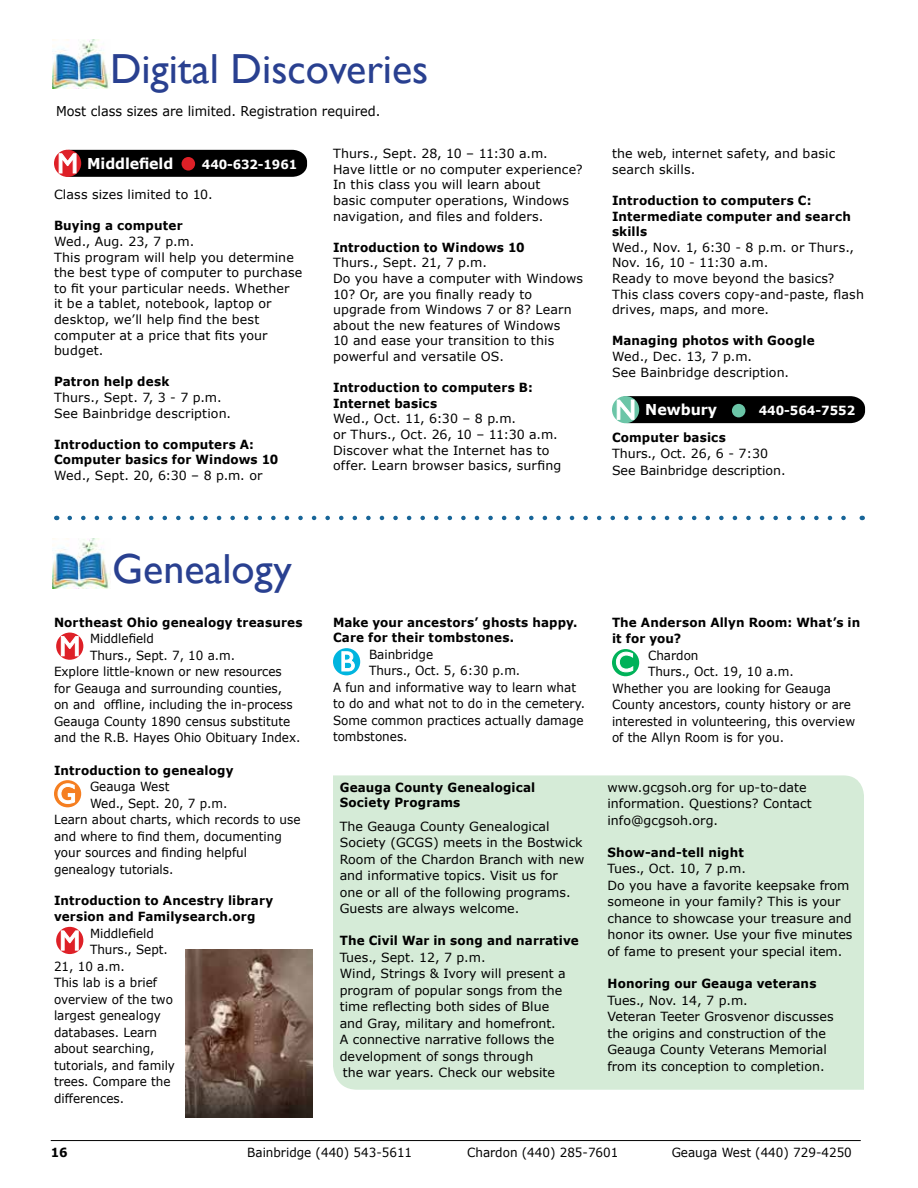
<style>
.page{position:relative;width:918px;height:1188px;background:#fff}
.page>*{position:absolute;margin:0;border:0;box-sizing:border-box;transform-origin:0 0}
.t1{font:42px "Gill Sans";color:#294090}
.t2{font:700 15px "Verdana";letter-spacing:-.01em;color:#fff;scale:.95 1}
.t3{font:13.5px "Verdana";color:#000;scale:.95 1}
.t4{font:12.6px/15.6px "Verdana";color:#000}
.t5{font:12.6px "Verdana";color:#000;scale:.95 1}
.t6{font:700 12.6px/15.6px "Verdana";letter-spacing:.01em;color:#000;scale:.95 1}
.t7{font:700 12.6px "Verdana";letter-spacing:-.005em;color:#fff;scale:.95 1}
</style>
<div class="page">
<hr style="left:51px;top:1140px;width:810px;height:1px;background:#000">
<div style="left:333px;top:775px;width:531px;height:315px;background:#d5ebd7"></div>
<svg style="left:56px;top:633px;width:27px;height:27px"></svg>
<svg style="left:61px;top:636px;width:18px;height:20px"></svg>
<svg style="left:54px;top:780px;width:27px;height:27px"></svg>
<svg style="left:58px;top:783px;width:17px;height:21px"></svg>
<svg style="left:56px;top:927px;width:27px;height:27px"></svg>
<svg style="left:61px;top:930px;width:18px;height:20px"></svg>
<img style="left:52px;top:539px;width:59px;height:49px">
<svg style="left:333px;top:648px;width:27px;height:27px"></svg>
<svg style="left:342px;top:651px;width:13px;height:20px"></svg>
<img style="left:52px;top:39px;width:59px;height:50px">
<svg style="left:54px;top:150px;width:27px;height:27px"></svg>
<svg style="left:56px;top:150px;width:251px;height:27px;background:#1d1010"></svg>
<svg style="left:612px;top:396px;width:27px;height:27px"></svg>
<svg style="left:614px;top:396px;width:251px;height:27px;background:#151b19"></svg>
<svg style="left:612px;top:649px;width:27px;height:27px"></svg>
<svg style="left:616px;top:652px;width:17px;height:20px"></svg>
<svg style="left:70px;top:516px;width:776px;height:4px"></svg>
<img style="left:185px;top:949px;width:127px;height:168px">
<h1 class="t1" style="left:110px;top:44px;width:320px">Digital Discoveries</h1>
<p class="t3" style="left:56px;top:102px;width:343px">Most class sizes are limited. Registration required.</p>
<p class="t2" style="left:87px;top:153px;width:92px">Middlefield</p>
<p class="t7" style="left:202px;top:155px;width:102px">440-632-1961</p>
<p class="t4" style="left:333px;top:146px;width:251px">Thurs., Sept. 28, 10 – 11:30 a.m.<br>Have little or no computer experience?<br>In this class you will learn about<br>basic computer operations, Windows navigation, and files and folders.</p>
<p class="t6" style="left:333px;top:239px;width:203px">Introduction to Windows 10</p>
<p class="t4" style="left:333px;top:255px;width:252px">Thurs., Sept. 21, 7 p.m.<br>Do you have a computer with Windows<br>10? Or, are you finally ready to upgrade from Windows 7 or 8? Learn about the new features of Windows<br>10 and ease your transition to this powerful and versatile OS.</p>
<p class="t6" style="left:333px;top:379px;width:212px">Introduction to computers B:<br>Internet basics</p>
<p class="t4" style="left:333px;top:411px;width:230px">Wed., Oct. 11, 6:30 – 8 p.m.<br>or Thurs., Oct. 26, 10 – 11:30 a.m.<br>Discover what the Internet has to offer. Learn browser basics, surfing</p>
<p class="t4" style="left:54px;top:187px;width:160px">Class sizes limited to 10.</p>
<p class="t6" style="left:54px;top:218px;width:137px">Buying a computer</p>
<p class="t4" style="left:54px;top:234px;width:250px">Wed., Aug. 23, 7 p.m.<br>This program will help you determine the best type of computer to purchase to fit your particular needs. Whether<br>it be a tablet, notebook, laptop or desktop, we’ll help find the best computer at a price that fits your budget.</p>
<p class="t6" style="left:54px;top:374px;width:123px">Patron help desk</p>
<p class="t4" style="left:54px;top:390px;width:179px">Thurs., Sept. 7, 3 - 7 p.m.<br>See Bainbridge description.</p>
<p class="t6" style="left:54px;top:436px;width:238px">Introduction to computers A:<br>Computer basics for Windows 10</p>
<p class="t4" style="left:54px;top:468px;width:210px">Wed., Sept. 20, 6:30 – 8 p.m. or</p>
<p class="t4" style="left:612px;top:146px;width:225px">the web, internet safety, and basic search skills.</p>
<p class="t6" style="left:612px;top:192px;width:253px">Introduction to computers C:<br>Intermediate computer and search skills</p>
<p class="t4" style="left:612px;top:239px;width:254px">Wed., Nov. 1, 6:30 - 8 p.m. or Thurs.,<br>Nov. 16, 10 - 11:30 a.m.<br>Ready to move beyond the basics?<br>This class covers copy-and-paste, flash drives, maps, and more.</p>
<p class="t6" style="left:612px;top:333px;width:215px">Managing photos with Google</p>
<p class="t4" style="left:612px;top:348px;width:179px">Wed., Dec. 13, 7 p.m.<br>See Bainbridge description.</p>
<p class="t2" style="left:645px;top:399px;width:77px">Newbury</p>
<p class="t7" style="left:759px;top:402px;width:103px">440-564-7552</p>
<p class="t6" style="left:612px;top:429px;width:121px">Computer basics</p>
<p class="t4" style="left:612px;top:445px;width:175px;line-height:16.5px">Thurs., Oct. 26, 6 - 7:30<br>See Bainbridge description.</p>
<h1 class="t1" style="left:112px;top:544px;width:181px">Genealogy</h1>
<p class="t6" style="left:54px;top:614px;width:263px">Northeast Ohio genealogy treasures</p>
<p class="t5" style="left:90px;top:630px;width:69px">Middlefield</p>
<p class="t5" style="left:90px;top:647px;width:154px">Thurs., Sept. 7, 10 a.m.</p>
<p class="t5" style="left:54px;top:663px;width:241px">Explore little-known or new resources</p>
<p class="t5" style="left:54px;top:680px;width:242px">for Geauga and surrounding counties,</p>
<p class="t5" style="left:54px;top:696px;width:253px">on and offline, including the in-process</p>
<p class="t5" style="left:54px;top:713px;width:250px">Geauga County 1890 census substitute</p>
<p class="t5" style="left:54px;top:729px;width:261px">and the R.B. Hayes Ohio Obituary Index.</p>
<p class="t6" style="left:54px;top:762px;width:190px">Introduction to genealogy</p>
<p class="t5" style="left:90px;top:778px;width:85px">Geauga West</p>
<p class="t5" style="left:90px;top:794px;width:146px">Wed., Sept. 20, 7 p.m.</p>
<p class="t5" style="left:54px;top:811px;width:261px">Learn about charts, which records to use</p>
<p class="t5" style="left:54px;top:827px;width:241px">and where to find them, documenting</p>
<p class="t5" style="left:54px;top:844px;width:205px">your sources and finding helpful</p>
<p class="t5" style="left:54px;top:860px;width:127px">genealogy tutorials.</p>
<p class="t6" style="left:54px;top:892px;width:232px;line-height:16.5px">Introduction to Ancestry library version and Familysearch.org</p>
<p class="t5" style="left:90px;top:925px;width:69px">Middlefield</p>
<p class="t5" style="left:90px;top:941px;width:83px">Thurs., Sept.</p>
<p class="t5" style="left:54px;top:958px;width:76px">21, 10 a.m.</p>
<p class="t5" style="left:54px;top:974px;width:110px">This lab is a brief</p>
<p class="t5" style="left:54px;top:991px;width:127px">overview of the two</p>
<p class="t5" style="left:54px;top:1007px;width:114px">largest genealogy</p>
<p class="t5" style="left:54px;top:1024px;width:110px">databases. Learn</p>
<p class="t5" style="left:54px;top:1040px;width:107px">about searching,</p>
<p class="t5" style="left:54px;top:1057px;width:129px">tutorials, and family</p>
<p class="t5" style="left:54px;top:1073px;width:124px">trees. Compare the</p>
<p class="t5" style="left:54px;top:1090px;width:75px">differences.</p>
<p class="t6" style="left:333px;top:614px;width:259px">Make your ancestors’ ghosts happy.<br>Care for their tombstones.</p>
<p class="t5" style="left:369px;top:646px;width:69px">Bainbridge</p>
<p class="t5" style="left:369px;top:662px;width:161px">Thurs., Oct. 5, 6:30 p.m.</p>
<p class="t5" style="left:333px;top:679px;width:257px">A fun and informative way to learn what</p>
<p class="t5" style="left:333px;top:695px;width:267px">to do and what not to do in the cemetery.</p>
<p class="t5" style="left:333px;top:712px;width:265px">Some common practices actually damage</p>
<p class="t5" style="left:333px;top:728px;width:80px">tombstones.</p>
<p class="t6" style="left:340px;top:779px;width:207px">Geauga County Genealogical<br>Society Programs</p>
<p class="t4" style="left:340px;top:818px;width:246px;line-height:16.5px">The Geauga County Genealogical Society (GCGS) meets in the Bostwick Room of the Chardon Branch with new and informative topics. Visit us for<br>one or all of the following programs.<br>Guests are always welcome.</p>
<p class="t6" style="left:340px;top:933px;width:253px">The Civil War in song and narrative</p>
<p class="t4" style="left:340px;top:949px;width:228px;line-height:16.5px">Tues., Sept. 12, 7 p.m.<br>Wind, Strings &amp; Ivory will present a program of popular songs from the time reflecting both sides of Blue and Gray, military and homefront.<br>A connective narrative follows the development of songs through<br>the war years. Check our website</p>
<p class="t6" style="left:612px;top:614px;width:263px;line-height:16.5px">The Anderson Allyn Room: What’s in it for you?</p>
<p class="t5" style="left:648px;top:647px;width:55px">Chardon</p>
<p class="t5" style="left:648px;top:663px;width:155px">Thurs., Oct. 19, 10 a.m.</p>
<p class="t5" style="left:612px;top:680px;width:232px">Whether you are looking for Geauga</p>
<p class="t5" style="left:612px;top:696px;width:253px">County ancestors, county history or are</p>
<p class="t5" style="left:612px;top:713px;width:257px">interested in volunteering, this overview</p>
<p class="t5" style="left:612px;top:729px;width:183px">of the Allyn Room is for you.</p>
<p class="t4" style="left:608px;top:779px;width:206px;line-height:16.5px">www.gcgsoh.org for up-to-date information. Questions? Contact info@gcgsoh.org.</p>
<p class="t6" style="left:608px;top:844px;width:145px">Show-and-tell night</p>
<p class="t4" style="left:608px;top:860px;width:246px;line-height:16.5px">Tues., Oct. 10, 7 p.m.<br>Do you have a favorite keepsake from someone in your family? This is your chance to showcase your treasure and honor its owner. Use your five minutes of fame to present your special item.</p>
<p class="t6" style="left:608px;top:975px;width:221px">Honoring our Geauga veterans</p>
<p class="t4" style="left:608px;top:992px;width:228px;line-height:16.5px">Tues., Nov. 14, 7 p.m.<br>Veteran Teeter Grosvenor discusses the origins and construction of the<br>Geauga County Veterans Memorial from its conception to completion.</p>
<p class="t6" style="left:51px;top:1144px;width:19px">16</p>
<p class="t5" style="left:247px;top:1144px;width:175px">Bainbridge (440) 543-5611</p>
<p class="t5" style="left:467px;top:1144px;width:161px">Chardon (440) 285-7601</p>
<p class="t5" style="left:672px;top:1144px;width:191px">Geauga West (440) 729-4250</p>
</div>
